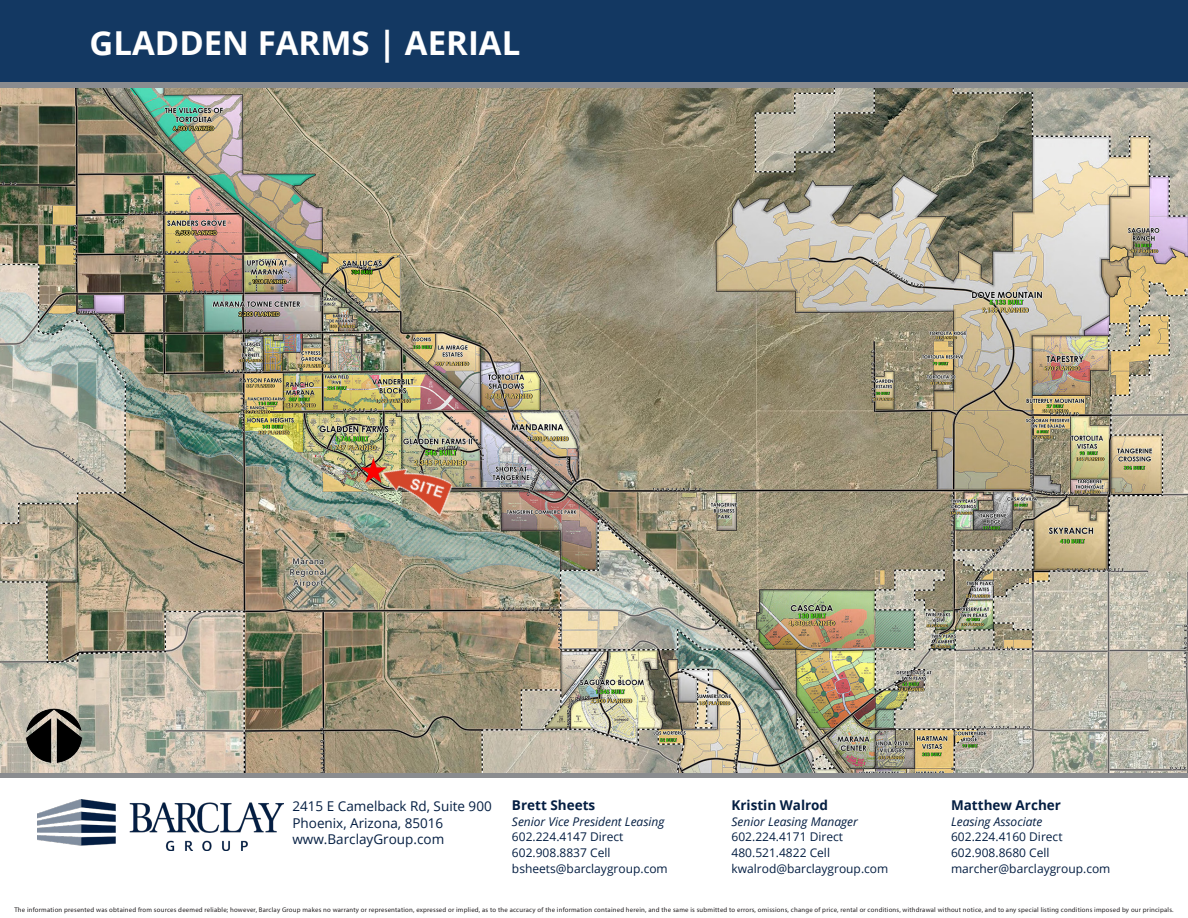
<style>
.page{position:relative;width:1188px;height:918px;background:#fff}
.page>*{position:absolute;margin:0;border:0;box-sizing:border-box;transform-origin:0 0}
.t1{font:700 33px "Open Sans";color:#fff}
.t2{font:13.5px/16.2px "Open Sans";color:#041e42}
.t3{font:700 13.5px "Open Sans";color:#041e42}
.t4{font:12px/15.8px "Open Sans";color:#041e42}
.t5{font:italic 12px "Open Sans";color:#041e42}
.t6{font:6.75px "Myriad Pro";letter-spacing:.03em;color:#231f20}
</style>
<div class="page">
<div style="left:0;top:0;width:1188px;height:82px;background:#133862"></div>
<div style="left:0;top:771px;width:1188px;height:7px;background:#8a8c8f"></div>
<div style="left:0;top:82px;width:1188px;height:7px;background:#8a8c8f"></div>
<img style="left:38px;top:799px;width:246px;height:52px">
<img style="left:0;top:89px;width:1188px;height:684px">
<img style="left:355px;top:455px;width:26px;height:34px">
<img style="left:381px;top:443px;width:82px;height:87px">
<img style="left:22px;top:705px;width:64px;height:61px">
<p class="t1" style="left:90px;top:20px;width:432px">GLADDEN FARMS | AERIAL</p>
<h2 class="t2" style="left:292px;top:798px;width:201px">2415 E Camelback Rd, Suite 900<br>Phoenix, Arizona, 85016 www.BarclayGroup.com</h2>
<h2 class="t3" style="left:512px;top:795px;width:85px">Brett Sheets</h2>
<h3 class="t5" style="left:512px;top:813px;width:154px">Senior Vice President Leasing</h3>
<h3 class="t4" style="left:512px;top:829px;width:157px">602.224.4147 Direct<br>602.908.8837 Cell bsheets@barclaygroup.com</h3>
<h2 class="t3" style="left:732px;top:795px;width:98px">Kristin Walrod</h2>
<h3 class="t5" style="left:732px;top:813px;width:128px">Senior Leasing Manager</h3>
<h3 class="t4" style="left:732px;top:829px;width:158px">602.224.4171 Direct<br>480.521.4822 Cell kwalrod@barclaygroup.com</h3>
<h2 class="t3" style="left:951px;top:795px;width:111px">Matthew Archer</h2>
<h3 class="t5" style="left:951px;top:813px;width:93px">Leasing Associate</h3>
<h3 class="t4" style="left:951px;top:829px;width:161px">602.224.4160 Direct<br>602.908.8680 Cell marcher@barclaygroup.com</h3>
<p class="t6" style="left:14px;top:905px;width:1161px">The information presented was obtained from sources deemed reliable; however, Barclay Group makes no warranty or representation, expressed or implied, as to the accuracy of the information contained herein, and the same is submitted to errors, omissions, change of price, rental or conditions, withdrawal without notice, and to any special listing conditions imposed by our principals.</p>
</div>
